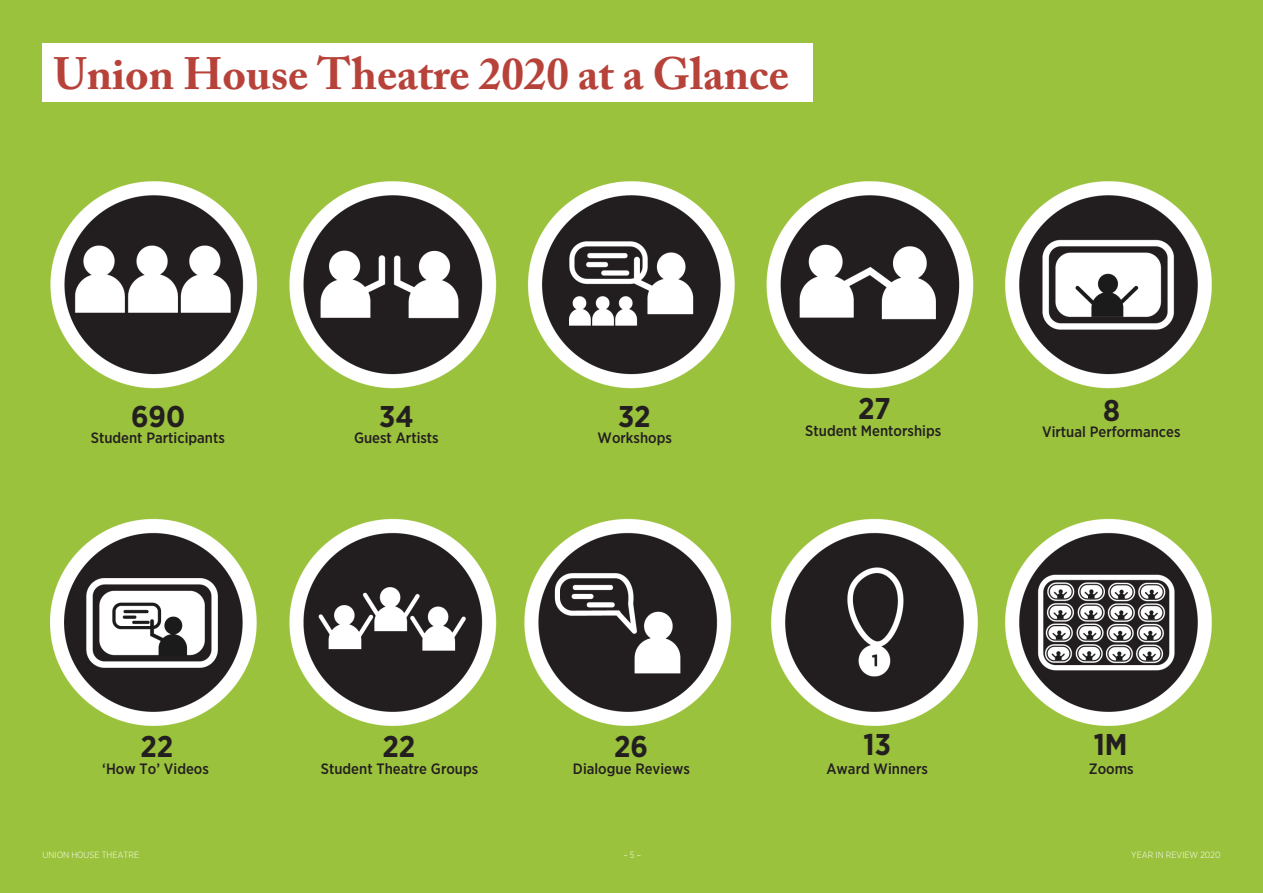
<style>
.page{position:relative;width:1263px;height:893px;background:#9bc23c}
.page>*{position:absolute;margin:0;border:0;box-sizing:border-box;transform-origin:0 0}
.t1{font:700 45px "Adobe Caslon Pro";color:#b7423a}
.t2{font:700 30px "Gotham Narrow";color:#231f20}
.t3{font:500 15px "Gotham Narrow";color:#231f20}
.t4{font:300 9px "Gotham Narrow";color:#fff}
</style>
<div class="page">
<img style="left:51px;top:182px;width:1160px;height:543px">
<div style="left:43px;top:43px;width:770px;height:59px;background:#fff"></div>
<h2 class="t1" style="left:54px;top:47px;width:737px">Union House Theatre 2020 at a Glance</h2>
<p class="t2" style="left:131px;top:397px;width:56px">690</p>
<p class="t3" style="left:91px;top:428px;width:136px">Student Participants</p>
<p class="t2" style="left:379px;top:397px;width:36px">34</p>
<p class="t3" style="left:354px;top:428px;width:86px">Guest Artists</p>
<p class="t2" style="left:618px;top:397px;width:34px">32</p>
<p class="t3" style="left:598px;top:428px;width:76px">Workshops</p>
<p class="t2" style="left:140px;top:727px;width:34px">22</p>
<p class="t3" style="left:102px;top:759px;width:108px">‘How To’ Videos</p>
<p class="t2" style="left:382px;top:727px;width:34px">22</p>
<p class="t3" style="left:321px;top:759px;width:159px">Student Theatre Groups</p>
<p class="t2" style="left:614px;top:727px;width:35px">26</p>
<p class="t3" style="left:573px;top:759px;width:118px">Dialogue Reviews</p>
<p class="t2" style="left:858px;top:390px;width:34px">27</p>
<p class="t3" style="left:805px;top:421px;width:137px">Student Mentorships</p>
<p class="t2" style="left:1103px;top:391px;width:18px">8</p>
<p class="t3" style="left:1042px;top:423px;width:140px">Virtual Performances</p>
<p class="t2" style="left:864px;top:725px;width:29px">13</p>
<p class="t3" style="left:826px;top:759px;width:103px">Award Winners</p>
<p class="t2" style="left:1094px;top:725px;width:35px">1M</p>
<p class="t3" style="left:1089px;top:759px;width:46px">Zooms</p>
<p class="t4" style="left:43px;top:849px;width:98px">UNION HOUSE THEATRE</p>
<p class="t4" style="left:623px;top:849px;width:19px">– 5 –</p>
<p class="t4" style="left:1131px;top:849px;width:91px">YEAR IN REVIEW 2020</p>
</div>
